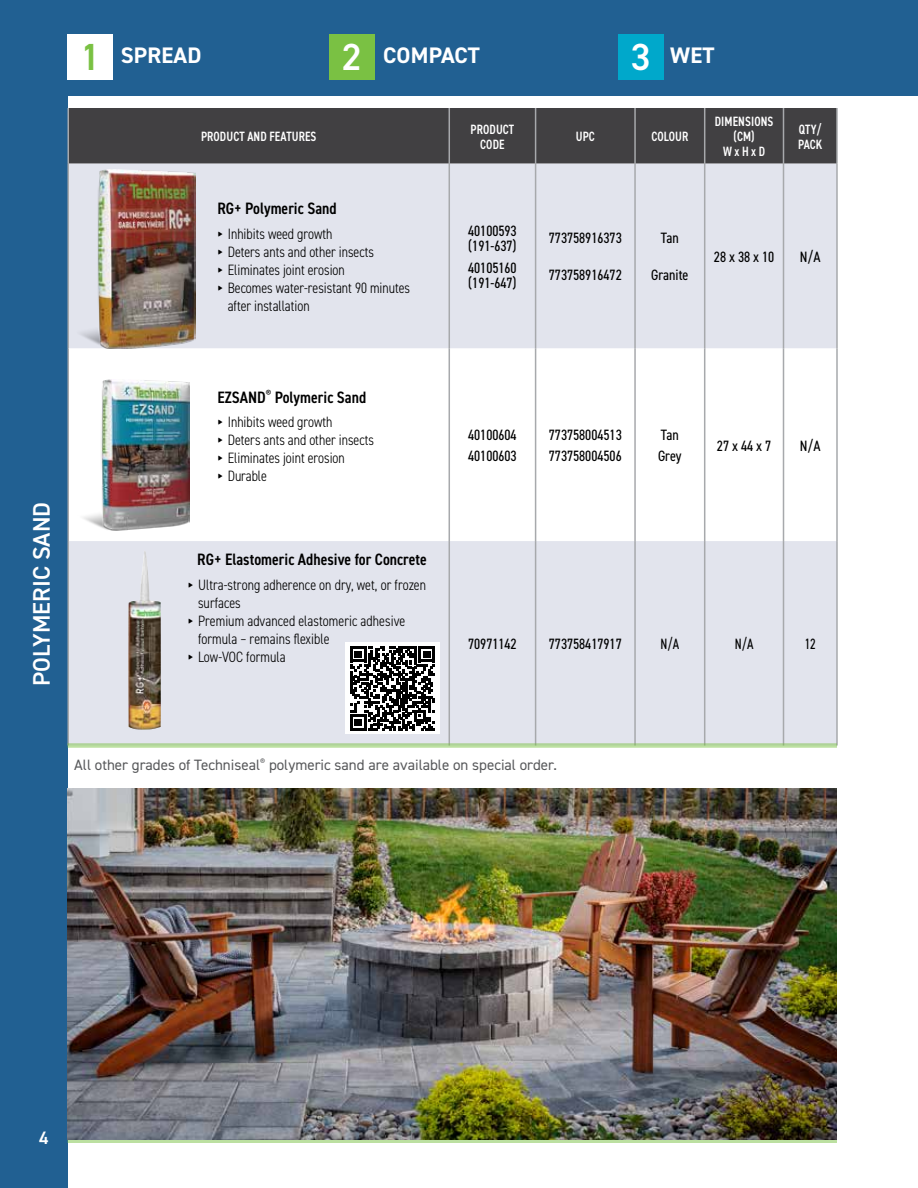
<style>
.page{position:relative;width:918px;height:1188px;background:#fff}
.page>*{position:absolute;margin:0;border:0;box-sizing:border-box;transform-origin:0 0}
.t1{font:600 24px "DIN2014";color:#fff}
.t2{font:700 22.5px "DIN2014";letter-spacing:.01em;color:#fff}
.t3{font:600 18px "DIN2014";color:#fff}
.t4{font:600 condensed 16.5px "DIN2014";color:#000}
.t5{font:300 condensed 15px/18px "DIN2014";color:#000}
.t6{font:condensed 15px/21.8px "DIN2014";color:#000}
.t7{font:15px "DIN2014";color:#58595b}
.t8{font:condensed 15px "DIN2014";color:#000;scale:.9 1}
.t9{font:600 condensed 13.5px/15px "DIN2014";letter-spacing:.01em;color:#fff;text-align:center;scale:.9 1}
.s1{font-weight:600;font-size:37.8px;color:#7ac143}
.s2{font-weight:600;font-size:37.8px}
.s3{font-family:"Geogrotesque";font-weight:700;font-stretch:normal}
</style>
<div class="page">
<div style="left:0;top:0;width:68px;height:1188px;background:#216092"></div>
<div style="left:0;top:0;width:918px;height:96px;background:#216092"></div>
<svg style="left:68px;top:1139px;width:769px;height:4px;background:#a3bf8d"></svg>
<div style="left:69px;top:108px;width:767px;height:56px;background:#414042"></div>
<div style="left:69px;top:164px;width:767px;height:184px;background:#e2e4ed"></div>
<div style="left:69px;top:541px;width:767px;height:202px;background:#e2e4ed"></div>
<hr style="left:68px;top:541px;width:1px;height:205px;background:#a7a9ac">
<hr style="left:449px;top:541px;width:1px;height:205px;background:#a7a9ac">
<hr style="left:535px;top:541px;width:1px;height:205px;background:#a7a9ac">
<hr style="left:634px;top:541px;width:2px;height:205px;background:#a7a9ac">
<hr style="left:704px;top:541px;width:1px;height:205px;background:#a7a9ac">
<hr style="left:783px;top:541px;width:1px;height:205px;background:#a7a9ac">
<hr style="left:836px;top:541px;width:2px;height:205px;background:#a7a9ac">
<hr style="left:449px;top:108px;width:1px;height:56px;background:#a7a9ac">
<hr style="left:535px;top:108px;width:1px;height:56px;background:#a7a9ac">
<hr style="left:634px;top:108px;width:2px;height:56px;background:#a7a9ac">
<hr style="left:535px;top:164px;width:1px;height:184px;background:#a7a9ac">
<hr style="left:634px;top:164px;width:2px;height:184px;background:#a7a9ac">
<hr style="left:535px;top:348px;width:1px;height:193px;background:#a7a9ac">
<hr style="left:634px;top:348px;width:2px;height:193px;background:#a7a9ac">
<hr style="left:783px;top:108px;width:1px;height:56px;background:#a7a9ac">
<hr style="left:836px;top:108px;width:2px;height:56px;background:#a7a9ac">
<hr style="left:783px;top:164px;width:1px;height:184px;background:#a7a9ac">
<hr style="left:836px;top:164px;width:2px;height:184px;background:#a7a9ac">
<hr style="left:783px;top:348px;width:1px;height:193px;background:#a7a9ac">
<hr style="left:836px;top:348px;width:2px;height:193px;background:#a7a9ac">
<hr style="left:68px;top:108px;width:1px;height:56px;background:#a7a9ac">
<hr style="left:449px;top:164px;width:1px;height:184px;background:#a7a9ac">
<hr style="left:449px;top:348px;width:1px;height:193px;background:#a7a9ac">
<hr style="left:68px;top:348px;width:1px;height:193px;background:#a7a9ac">
<hr style="left:704px;top:108px;width:1px;height:56px;background:#a7a9ac">
<hr style="left:704px;top:164px;width:1px;height:184px;background:#a7a9ac">
<hr style="left:704px;top:348px;width:1px;height:193px;background:#a7a9ac">
<hr style="left:68px;top:164px;width:1px;height:184px;background:#a7a9ac">
<div style="left:68px;top:34px;width:45px;height:46px;background:#fff"></div>
<div style="left:329px;top:34px;width:46px;height:46px;background:#7ac143"></div>
<div style="left:618px;top:34px;width:46px;height:46px;background:#00a8cb"></div>
<div style="left:68px;top:743px;width:769px;height:5px;background:#b5d99c"></div>
<img style="left:128px;top:551px;width:33px;height:179px">
<img style="left:83px;top:379px;width:106px;height:152px">
<img style="left:74px;top:170px;width:121px;height:178px">
<img style="left:68px;top:788px;width:769px;height:351px">
<div style="left:346px;top:642px;width:94px;height:92px;background:#fff"></div>
<svg style="left:350px;top:646px;width:85px;height:85px"></svg>
<h2 class="t2" style="left:81px;top:41px;width:122px"><span class="s1">1</span> SPREAD</h2>
<h2 class="t2" style="left:342px;top:40px;width:140px"><span class="s2">2</span> COMPACT</h2>
<h2 class="t2" style="left:631px;top:40px;width:85px"><span class="s2">3</span> WET</h2>
<p class="t9" style="left:201px;top:129px;width:130px">PRODUCT AND FEATURES</p>
<p class="t9" style="left:471px;top:121px;width:50px">PRODUCT<br>CODE</p>
<p class="t9" style="left:576px;top:129px;width:23px">UPC</p>
<p class="t9" style="left:651px;top:129px;width:43px">COLOUR</p>
<p class="t4" style="left:218px;top:197px;width:121px">RG+ Polymeric Sand</p>
<p class="t5" style="left:217px;top:225px;width:117px"><span class="s3">∂</span> Inhibits weed growth</p>
<p class="t5" style="left:217px;top:243px;width:158px"><span class="s3">∂</span> Deters ants and other insects</p>
<p class="t5" style="left:217px;top:261px;width:129px"><span class="s3">∂</span> Eliminates joint erosion</p>
<p class="t5" style="left:217px;top:279px;width:194px"><span class="s3">∂</span> Becomes water-resistant 90 minutes</p>
<p class="t5" style="left:228px;top:297px;width:83px">after installation</p>
<p class="t6" style="left:468px;top:223px;width:50px;line-height:15px">40100593 (191-637)</p>
<p class="t6" style="left:468px;top:259px;width:50px;line-height:15px">40105160 (191-647)</p>
<p class="t6" style="left:549px;top:227px;width:74px">773758916373</p>
<p class="t6" style="left:549px;top:264px;width:74px">773758916472</p>
<p class="t6" style="left:661px;top:227px;width:20px">Tan</p>
<p class="t6" style="left:651px;top:264px;width:39px">Granite</p>
<p class="t9" style="left:715px;top:114px;width:67px">DIMENSIONS (CM)<br>W x H x D</p>
<p class="t9" style="left:798px;top:121px;width:29px;text-align:left">QTY/<br>PACK</p>
<p class="t6" style="left:714px;top:245px;width:62px">28 x 38 x 10</p>
<p class="t6" style="left:800px;top:245px;width:22px">N/A</p>
<h1 class="t1" style="left:26px;top:686px;width:185px;rotate:-90deg">POLYMERIC SAND</h1>
<p class="t4" style="left:218px;top:386px;width:150px">EZSAND<sup>®</sup> Polymeric Sand</p>
<p class="t5" style="left:217px;top:413px;width:158px"><span class="s3">∂</span> Inhibits weed growth<br><span class="s3">∂</span> Deters ants and other insects <span class="s3">∂</span> Eliminates joint erosion<br><span class="s3">∂</span> Durable</p>
<p class="t4" style="left:197px;top:549px;width:231px">RG+ Elastomeric Adhesive for Concrete</p>
<p class="t5" style="left:187px;top:576px;width:240px"><span class="s3">∂</span> Ultra-strong adherence on dry, wet, or frozen</p>
<p class="t5" style="left:198px;top:594px;width:44px">surfaces</p>
<p class="t5" style="left:187px;top:612px;width:219px"><span class="s3">∂</span> Premium advanced elastomeric adhesive</p>
<p class="t5" style="left:198px;top:630px;width:133px">formula – remains flexible</p>
<p class="t5" style="left:187px;top:648px;width:100px"><span class="s3">∂</span> Low-VOC formula</p>
<p class="t6" style="left:468px;top:423px;width:50px">40100604<br>40100603</p>
<p class="t6" style="left:549px;top:423px;width:74px">773758004513<br>773758004506</p>
<p class="t6" style="left:658px;top:423px;width:25px">Tan<br>Grey</p>
<p class="t6" style="left:717px;top:434px;width:56px">27 x 44 x 7</p>
<p class="t6" style="left:800px;top:434px;width:22px">N/A</p>
<p class="t6" style="left:468px;top:633px;width:50px">70971142</p>
<p class="t6" style="left:549px;top:633px;width:74px">773758417917</p>
<p class="t8" style="left:661px;top:634px;width:22px">N/A</p>
<p class="t8" style="left:735px;top:634px;width:22px">N/A</p>
<p class="t8" style="left:805px;top:634px;width:14px">12</p>
<p class="t7" style="left:74px;top:756px;width:484px">All other grades of Techniseal<sup>®</sup> polymeric sand are available on special order.</p>
<p class="t3" style="left:39px;top:1126px;width:11px">4</p>
</div>
